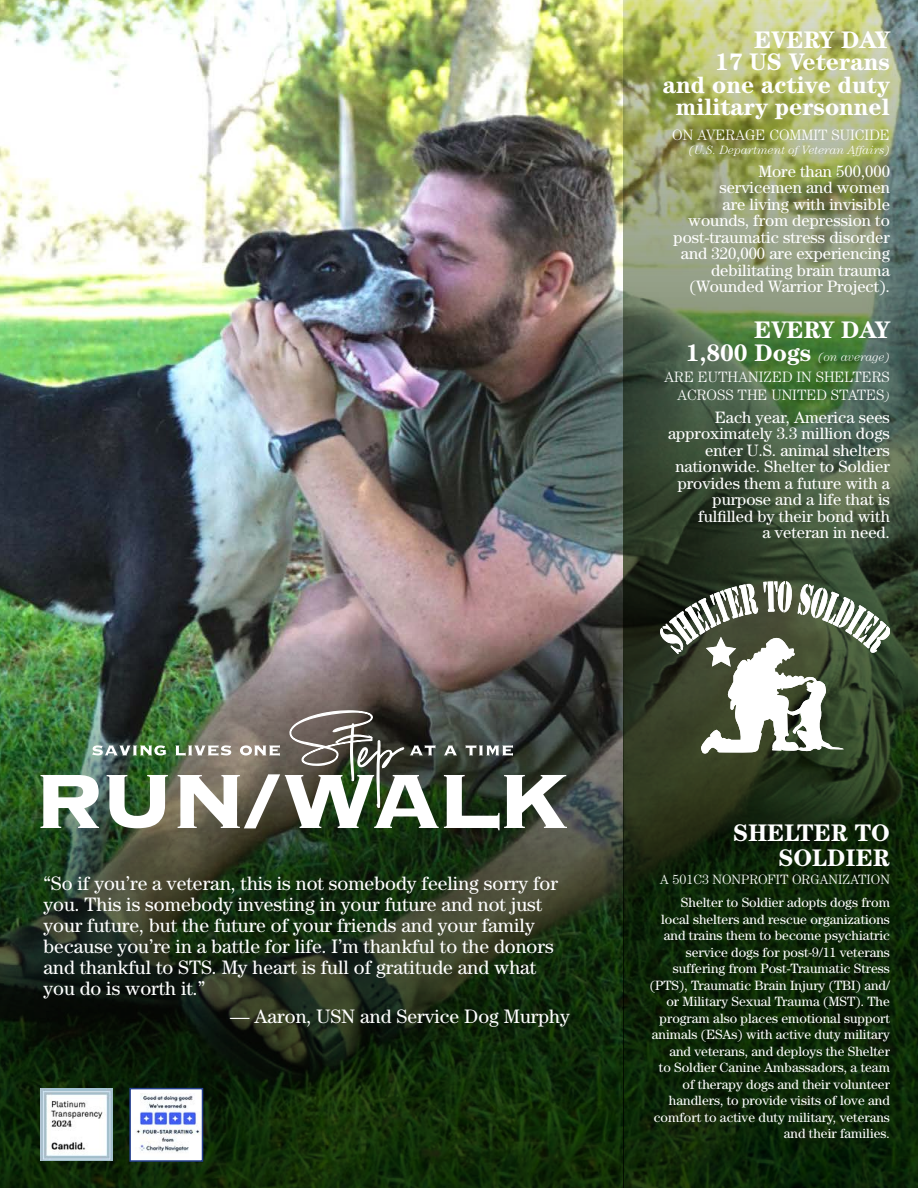
<style>
.page{position:relative;width:918px;height:1188px;background:#fff}
.page>*{position:absolute;margin:0;border:0;box-sizing:border-box;transform-origin:0 0}
.t1{font:700 24px/22.5px "Century Std";color:#fff;text-align:right}
.t2{font:19.5px/21px "Century Std";color:#fff}
.t3{font:16.5px/16.5px "Century Std";color:#fff;text-align:right}
.t4{font:300 15px/18px "Century Std";color:#fff;text-align:right}
.t5{font:13.5px/16.5px "Century Std";color:#fff;text-align:right}
.t6{font:300 13.5px "Century Std";color:#fff}
.t7{font:italic 300 12px "Century Std";color:#fff}
.s1{font-weight:700;font-style:normal;font-size:24px}
.s2{font-style:italic;font-size:12px}
</style>
<div class="page">
<img style="left:0;top:0;width:623px;height:634px">
<img style="left:623px;top:0;width:295px;height:1188px">
<img style="left:0;top:634px;width:623px;height:554px">
<svg style="left:92px;top:745px;width:74px;height:11px"></svg>
<svg style="left:41px;top:775px;width:58px;height:53px"></svg>
<svg style="left:107px;top:775px;width:61px;height:53px"></svg>
<svg style="left:175px;top:702px;width:392px;height:128px"></svg>
<svg style="left:658px;top:581px;width:232px;height:172px"></svg>
<img style="left:40px;top:1089px;width:73px;height:72px">
<img style="left:132px;top:1091px;width:68px;height:68px">
<div style="left:129px;top:1088px;width:74px;height:74px;border:2px solid #25408f"></div>
<h1 class="t1" style="left:663px;top:28px;width:228px">EVERY DAY<br>17 US Veterans<br>and one active duty military personnel</h1>
<p class="t4" style="left:672px;top:126px;width:219px">ON AVERAGE COMMIT SUICIDE</p>
<p class="t7" style="left:689px;top:143px;width:202px">(U.S. Department of Veteran Affairs)</p>
<p class="t3" style="left:674px;top:163px;width:218px">More than 500,000 servicemen and women<br>are living with invisible wounds, from depression to post-traumatic stress disorder and 320,000 are experiencing debilitating brain trauma (Wounded Warrior Project).</p>
<h1 class="t1" style="left:754px;top:318px;width:137px">EVERY DAY</h1>
<p class="t7" style="left:686px;top:350px;width:206px"><span class="s1">1,800 Dogs</span> (on average)</p>
<p class="t4" style="left:664px;top:367px;width:227px">ARE EUTHANIZED IN SHELTERS<br>ACROSS THE UNITED STATES<span class="s2">)</span></p>
<p class="t3" style="left:668px;top:409px;width:223px">Each year, America sees approximately 3.3 million dogs enter U.S. animal shelters nationwide. Shelter to Soldier provides them a future with a purpose and a life that is fulfilled by their bond with<br>a veteran in need.</p>
<p class="t2" style="left:43px;top:873px;width:516px">“So if you’re a veteran, this is not somebody feeling sorry for you. This is somebody investing in your future and not just your future, but the future of your friends and your family because you’re in a battle for life. I’m thankful to the donors and thankful to STS. My heart is full of gratitude and what you do is worth it.”</p>
<h2 class="t2" style="left:230px;top:1006px;width:341px">— Aaron, USN and Service Dog Murphy</h2>
<h1 class="t1" style="left:733px;top:819px;width:158px;line-height:25.5px">SHELTER TO<br>SOLDIER</h1>
<p class="t6" style="left:660px;top:872px;width:232px">A 501C3 NONPROFIT ORGANIZATION</p>
<p class="t5" style="left:650px;top:894px;width:242px">Shelter to Soldier adopts dogs from local shelters and rescue organizations and trains them to become psychiatric service dogs for post-9/11 veterans suffering from Post-Traumatic Stress (PTS), Traumatic Brain Injury (TBI) and/ or Military Sexual Trauma (MST). The program also places emotional support animals (ESAs) with active duty military and veterans, and deploys the Shelter<br>to Soldier Canine Ambassadors, a team of therapy dogs and their volunteer handlers, to provide visits of love and comfort to active duty military, veterans and their families.</p>
</div>
